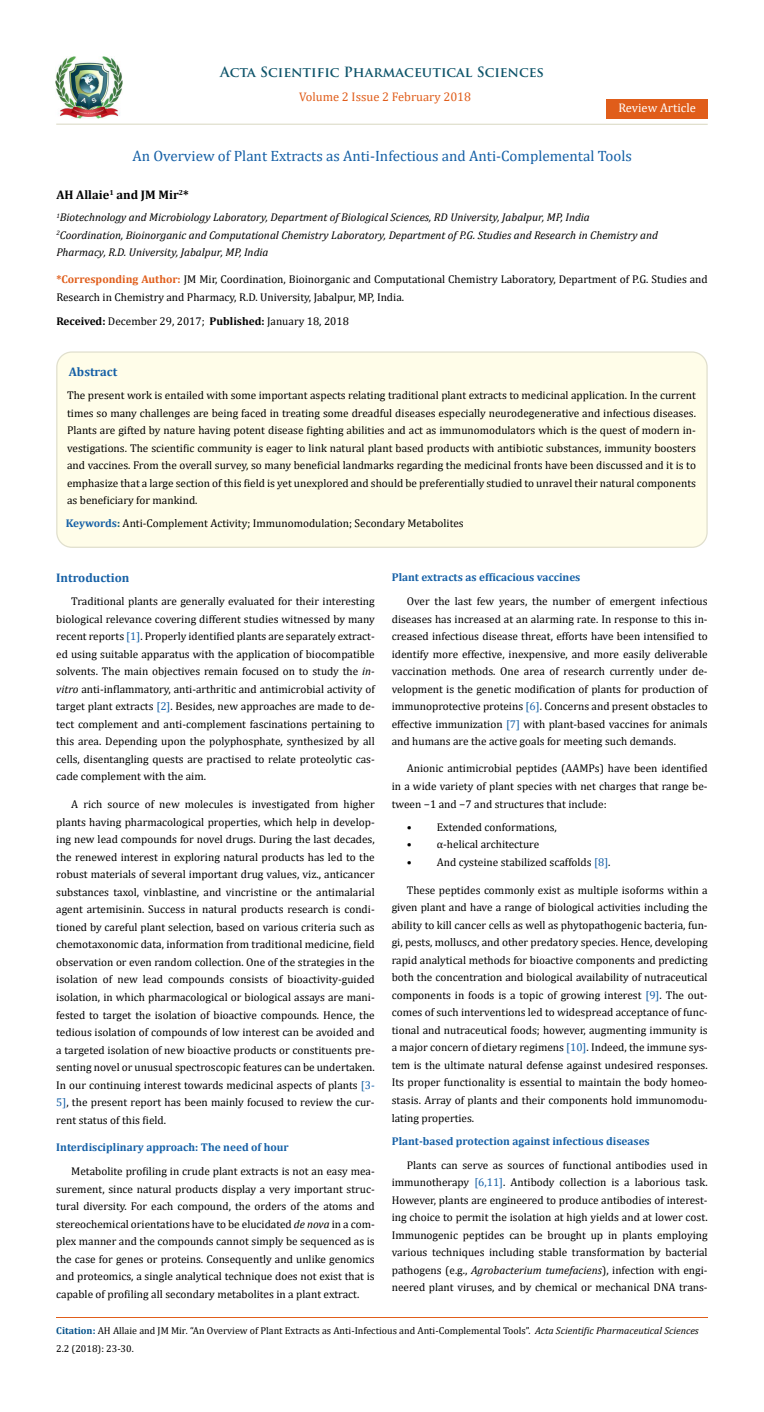
<style>
.page{position:relative;width:764px;height:1412px;background:#fff}
.page>*{position:absolute;margin:0;border:0;box-sizing:border-box;transform-origin:0 0}
.t1{font:15px "Cambria";color:#1560a6}
.t2{font:700 13.75px "Trajan Pro";color:#0e546a}
.t3{font:12.5px "Cambria";color:#e05d1a}
.t4{font:700 12.5px "Cambria";color:#1560a6}
.t5{font:700 12.5px "Cambria";color:#000}
.t6{font:12.5px "Cambria";color:#fff}
.t7{font:11.25px/17.5px "Cambria";color:#000;text-align:justify}
.t8{font:italic 11.25px/17.5px "Cambria";color:#000}
.t9{font:700 11.25px "Cambria";color:#1560a6}
.t10{font:10px/17.5px "Cambria";color:#000}
.s1{font-weight:700;color:#e05d1a}
.s2{font-weight:700}
.s3{font-weight:700;color:#1560a6}
.s4{font-weight:700;color:#0e546a}
.s5{color:#1560a6}
.s6{font-style:italic}
.s7{font-weight:700;color:#035089}
</style>
<div class="page">
<img style="left:56px;top:57px;width:66px;height:61px">
<div style="left:606px;top:99px;width:101px;height:20px;background:#e05d1a"></div>
<div style="left:57px;top:352px;width:650px;height:195px;background:#fffde9;border-radius:15px"></div>
<div style="left:56px;top:351px;width:651px;height:197px;border:1px solid #e0dfcd;border-radius:15px"></div>
<hr style="left:56px;top:1317px;width:651px;height:1px;background:#e05d1a">
<hr style="left:56px;top:124px;width:651px;height:1px;background:#e0dfcd">
<p class="t2" style="left:220px;top:64px;width:325px">Acta Scientific Pharmaceutical Sciences</p>
<p class="t3" style="left:299px;top:90px;width:174px">Volume 2 Issue 2 February 2018</p>
<p class="t6" style="left:618px;top:100px;width:79px">Review Article</p>
<h1 class="t1" style="left:132px;top:147px;width:501px">An Overview of Plant Extracts as Anti-Infectious and Anti-Complemental Tools</h1>
<p class="t5" style="left:56px;top:186px;width:134px">AH Allaie<sup>1</sup> and JM Mir<sup>2</sup>*</p>
<p class="t8" style="left:56px;top:208px;width:603px"><sup>1</sup>Biotechnology and Microbiology Laboratory, Department of Biological Sciences, RD University, Jabalpur, MP, India<br><sup>2</sup>Coordination, Bioinorganic and Computational Chemistry Laboratory, Department of P.G. Studies and Research in Chemistry and<br>Pharmacy, R.D. University, Jabalpur, MP, India</p>
<p class="t7" style="left:56px;top:270px;width:653px"><span class="s1">*Corresponding Author:</span> JM Mir, Coordination, Bioinorganic and Computational Chemistry Laboratory, Department of P.G. Studies and<br>Research in Chemistry and Pharmacy, R.D. University, Jabalpur, MP, India.</p>
<p class="t7" style="left:56px;top:312px;width:294px"><span class="s2">Received:</span> December 29, 2017; <span class="s2">Published:</span> January 18, 2018</p>
<p class="t4" style="left:69px;top:362px;width:50px">Abstract</p>
<p class="t7" style="left:67px;top:386px;width:630px">The present work is entailed with some important aspects relating traditional plant extracts to medicinal application. In the current times so many challenges are being faced in treating some dreadful diseases especially neurodegenerative and infectious diseases.<br>Plants are gifted by nature having potent disease fighting abilities and act as immunomodulators which is the quest of modern in&shy;vestigations. The scientific community is eager to link natural plant based products with antibiotic substances, immunity boosters and vaccines. From the overall survey, so many beneficial landmarks regarding the medicinal fronts have been discussed and it is to emphasize that a large section of this field is yet unexplored and should be preferentially studied to unravel their natural components as beneficiary for mankind.</p>
<p class="t7" style="left:66px;top:514px;width:399px"><span class="s3">Keywords</span><span class="s4">:</span> Anti-Complement Activity; Immunomodulation; Secondary Metabolites</p>
<p class="t9" style="left:392px;top:569px;width:190px">Plant extracts as efficacious vaccines</p>
<p class="t7" style="left:392px;top:592px;width:317px;text-indent:15px">Over the last few years, the number of emergent infectious diseases has increased at an alarming rate. In response to this in&shy;creased infectious disease threat, efforts have been intensified to identify more effective, inexpensive, and more easily deliverable vaccination methods. One area of research currently under de&shy;velopment is the genetic modification of plants for production of immunoprotective proteins <span class="s5">[6]</span>. Concerns and present obstacles to effective immunization <span class="s5">[7]</span> with plant-based vaccines for animals and humans are the active goals for meeting such demands.</p>
<p class="t7" style="left:392px;top:759px;width:317px;text-indent:15px">Anionic antimicrobial peptides (AAMPs) have been identified in a wide variety of plant species with net charges that range be&shy;tween −1 and −7 and structures that include:</p>
<p class="t7" style="left:407px;top:818px;width:152px">• Extended conformations,</p>
<p class="t7" style="left:407px;top:835px;width:134px">• α-helical architecture</p>
<p class="t7" style="left:407px;top:853px;width:205px">• And cysteine stabilized scaffolds <span class="s5">[8]</span>.</p>
<p class="t7" style="left:392px;top:881px;width:317px;text-indent:15px">These peptides commonly exist as multiple isoforms within a given plant and have a range of biological activities including the ability to kill cancer cells as well as phytopathogenic bacteria, fun&shy;gi, pests, molluscs, and other predatory species. Hence, developing rapid analytical methods for bioactive components and predicting both the concentration and biological availability of nutraceutical components in foods is a topic of growing interest <span class="s5">[9]</span>. The out&shy;comes of such interventions led to widespread acceptance of func&shy;tional and nutraceutical foods; however, augmenting immunity is a major concern of dietary regimens <span class="s5">[10]</span>. Indeed, the immune sys&shy;tem is the ultimate natural defense against undesired responses.<br>Its proper functionality is essential to maintain the body homeo&shy;stasis. Array of plants and their components hold immunomodu&shy;lating properties.</p>
<p class="t9" style="left:392px;top:1132px;width:259px">Plant-based protection against infectious diseases</p>
<p class="t7" style="left:392px;top:1155px;width:317px;text-indent:15px">Plants can serve as sources of functional antibodies used in immunotherapy <span class="s5">[6,11]</span>. Antibody collection is a laborious task.<br>However, plants are engineered to produce antibodies of interest&shy;ing choice to permit the isolation at high yields and at lower cost.<br>Immunogenic peptides can be brought up in plants employing various techniques including stable transformation by bacterial pathogens (e.g., <span class="s6">Agrobacterium tumefaciens</span>), infection with engi&shy;neered plant viruses, and by chemical or mechanical DNA trans-</p>
<p class="t10" style="left:56px;top:1322px;width:644px"><span class="s7">Citation:</span> AH Allaie and JM Mir<span class="s6">.</span> “An Overview of Plant Extracts as Anti-Infectious and Anti-Complemental Tools”. <span class="s6">Acta Scientific Pharmaceutical Sciences<br></span>2.2 (2018): 23-30.</p>
<p class="t4" style="left:56px;top:569px;width:75px">Introduction</p>
<p class="t7" style="left:56px;top:592px;width:320px;text-indent:15px">Traditional plants are generally evaluated for their interesting biological relevance covering different studies witnessed by many recent reports <span class="s5">[1]</span>. Properly identified plants are separately extract&shy;ed using suitable apparatus with the application of biocompatible solvents. The main objectives remain focused on to study the <span class="s6">in&shy;vitro</span> anti-inflammatory, anti-arthritic and antimicrobial activity of target plant extracts <span class="s5">[2]</span>. Besides, new approaches are made to de&shy;tect complement and anti-complement fascinations pertaining to this area. Depending upon the polyphosphate, synthesized by all cells, disentangling quests are practised to relate proteolytic cas&shy;cade complement with the aim.</p>
<p class="t7" style="left:56px;top:795px;width:320px;text-indent:15px">A rich source of new molecules is investigated from higher plants having pharmacological properties, which help in develop&shy;ing new lead compounds for novel drugs. During the last decades, the renewed interest in exploring natural products has led to the robust materials of several important drug values, viz., anticancer substances taxol, vinblastine, and vincristine or the antimalarial agent artemisinin. Success in natural products research is condi&shy;tioned by careful plant selection, based on various criteria such as chemotaxonomic data, information from traditional medicine, field observation or even random collection. One of the strategies in the isolation of new lead compounds consists of bioactivity-guided isolation, in which pharmacological or biological assays are mani&shy;fested to target the isolation of bioactive compounds. Hence, the tedious isolation of compounds of low interest can be avoided and a targeted isolation of new bioactive products or constituents pre&shy;senting novel or unusual spectroscopic features can be undertaken.<br>In our continuing interest towards medicinal aspects of plants <span class="s5">[3- 5]</span>, the present report has been mainly focused to review the cur&shy;rent status of this field.</p>
<p class="t9" style="left:56px;top:1139px;width:234px">Interdisciplinary approach: The need of hour</p>
<p class="t7" style="left:56px;top:1162px;width:320px;text-indent:15px">Metabolite profiling in crude plant extracts is not an easy mea&shy;surement, since natural products display a very important struc&shy;tural diversity. For each compound, the orders of the atoms and stereochemical orientations have to be elucidated <span class="s6">de nova</span> in a com&shy;plex manner and the compounds cannot simply be sequenced as is the case for genes or proteins. Consequently and unlike genomics and proteomics, a single analytical technique does not exist that is capable of profiling all secondary metabolites in a plant extract.</p>
</div>
